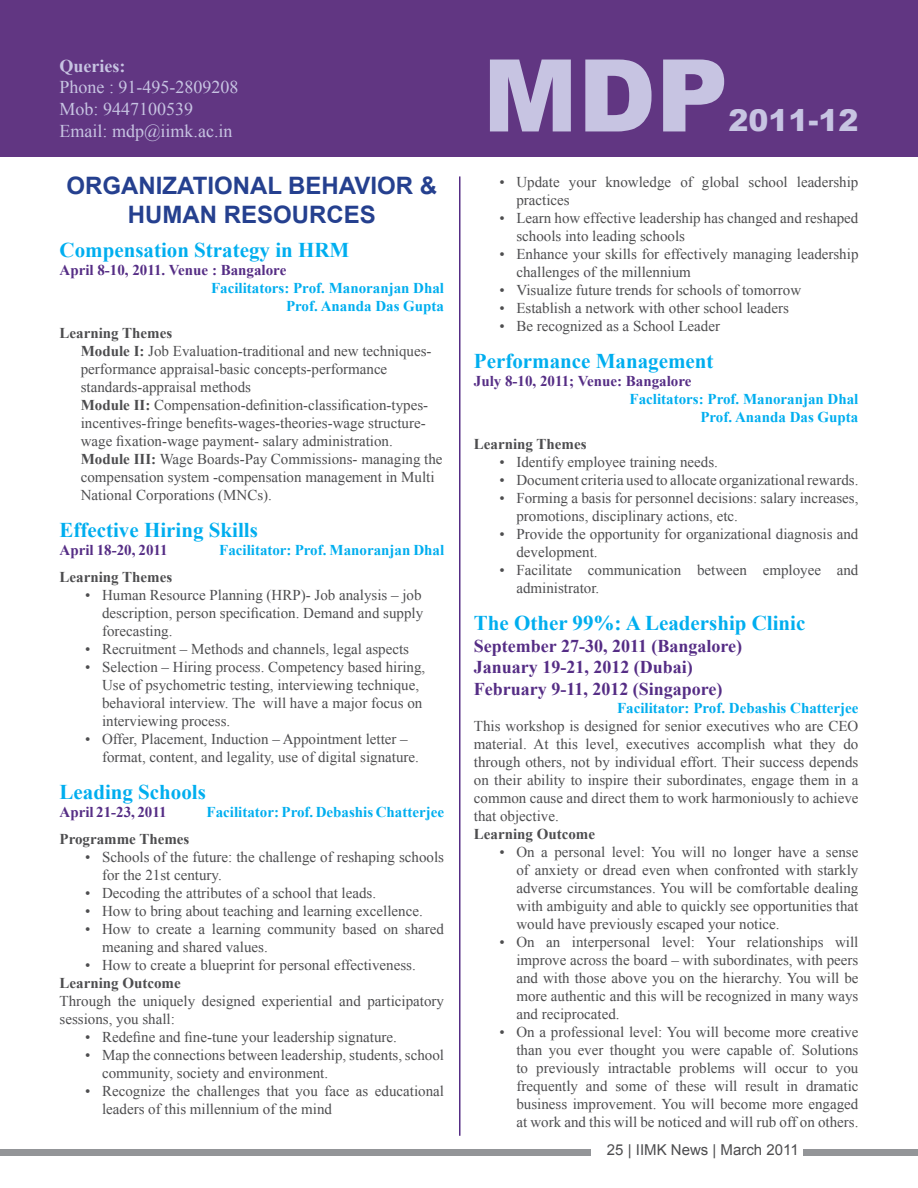
<style>
.page{position:relative;width:918px;height:1188px;background:#fff}
.page>*{position:absolute;margin:0;border:0;box-sizing:border-box;transform-origin:0 0}
.t1{font:900 100.5px "Arial";color:#c7c4e2}
.t2{font:900 30px "Arial";color:#c7c4e2}
.t3{font:700 24px "Arial";color:#25408f}
.t4{font:700 21px "Times New Roman";color:#00aeef}
.t5{font:700 18px/21.6px "Times New Roman";color:#552d85}
.t6{font:18px/21.6px "Times New Roman";color:#c7c4e2}
.t7{font:700 18px "Times New Roman";color:#c7c4e2}
.t8{font:15px/18px "Times New Roman";color:#4d4d4f}
.t9{font:700 15px/18px "Times New Roman";color:#00aeef;text-align:right}
.t10{font:700 15px "Times New Roman";color:#552d85}
.t11{font:700 15px "Times New Roman";color:#4d4d4f}
.t12{font:15px "Arial";color:#4d4d4f}
.s1{font-weight:700}
</style>
<div class="page">
<div style="left:803px;top:1149px;width:115px;height:7px;background:#939598"></div>
<div style="left:0;top:1150px;width:590px;height:6px;background:#939598"></div>
<div style="left:0;top:0;width:918px;height:157px;background:#613682"></div>
<hr style="left:459px;top:176px;width:1px;height:960px;background:#552d85">
<p class="t7" style="left:60px;top:53px;width:67px">Queries:</p>
<p class="t6" style="left:60px;top:76px;width:180px">Phone : 91-495-2809208<br>Mob: 9447100539<br>Email: mdp@iimk.ac.in</p>
<h3 class="t3" style="left:66px;top:169px;width:166px">ORGAN IZATIONAL</h3>
<h3 class="t3" style="left:288px;top:169px;width:35px">BEHAV</h3>
<h3 class="t3" style="left:370px;top:169px;width:68px">IOR &amp;</h3>
<h3 class="t3" style="left:128px;top:198px;width:164px">HUMAN RESOURCE</h3>
<h3 class="t3" style="left:360px;top:198px;width:18px">S</h3>
<h3 class="t4" style="left:60px;top:235px;width:291px">Compensation Strategy in HRM</h3>
<p class="t10" style="left:60px;top:260px;width:228px">April 8-10, 2011. Venue : Bangalore</p>
<p class="t9" style="left:211px;top:279px;width:235px">Facilitators: Prof. Manoranjan Dhal<br>Prof. Ananda Das Gupta</p>
<p class="t8" style="left:81px;top:324px;width:363px;text-indent:-21px"><span class="s1">Learning Themes<br>Module I:</span> Job Evaluation-traditional and new techniques&shy;performance appraisal-basic concepts-performance standards-appraisal methods<br><span class="s1">Module II:</span> Compensation-definition-classification-types&shy;incentives-fringe benefits-wages-theories-wage structure&shy;wage fixation-wage payment- salary administration.<br><span class="s1">Module III:</span> Wage Boards-Pay Commissions- managing the compensation system -compensation management in Multi National Corporations (MNCs).</p>
<h3 class="t4" style="left:60px;top:516px;width:200px">Effective Hiring Skills</h3>
<p class="t10" style="left:60px;top:540px;width:110px">April 18-20, 2011</p>
<p class="t9" style="left:219px;top:541px;width:227px">Facilitator: Prof. Manoranjan Dhal</p>
<p class="t11" style="left:60px;top:567px;width:114px">Learning Themes</p>
<p class="t8" style="left:102px;top:586px;width:323px;text-align:justify;text-indent:-17px">• Human Resource Planning (HRP)- Job analysis – job description, person specification. Demand and supply forecasting.</p>
<p class="t8" style="left:85px;top:640px;width:326px">• Recruitment – Methods and channels, legal aspects</p>
<p class="t8" style="left:102px;top:658px;width:325px;text-indent:-17px">• Selection – Hiring process. Competency based hiring, Use of psychometric testing, interviewing technique, behavioral interview. The will have a major focus on interviewing process.</p>
<p class="t8" style="left:102px;top:730px;width:318px;text-indent:-17px">• Offer, Placement, Induction – Appointment letter – format, content, and legality, use of digital signature.</p>
<h3 class="t4" style="left:60px;top:778px;width:148px">Leading Schools</h3>
<p class="t10" style="left:60px;top:802px;width:109px">April 21-23, 2011</p>
<p class="t9" style="left:207px;top:803px;width:239px">Facilitator: Prof. Debashis Chatterjee</p>
<p class="t11" style="left:60px;top:829px;width:131px">Programme Themes</p>
<p class="t8" style="left:102px;top:848px;width:344px;text-indent:-17px">• Schools of the future: the challenge of reshaping schools for the 21st century.</p>
<p class="t8" style="left:85px;top:884px;width:293px">• Decoding the attributes of a school that leads.</p>
<p class="t8" style="left:85px;top:902px;width:339px">• How to bring about teaching and learning excellence.</p>
<p class="t8" style="left:102px;top:920px;width:344px;text-indent:-17px">• How to create a learning community based on shared meaning and shared values.</p>
<p class="t8" style="left:85px;top:956px;width:332px">• How to create a blueprint for personal effectiveness.</p>
<p class="t11" style="left:60px;top:973px;width:123px">Learning Outcome</p>
<p class="t8" style="left:60px;top:992px;width:386px">Through the uniquely designed experiential and participatory sessions, you shall:</p>
<p class="t8" style="left:85px;top:1028px;width:313px">• Redefine and fine-tune your leadership signature.</p>
<p class="t8" style="left:102px;top:1046px;width:344px;text-indent:-17px">• Map the connections between leadership, students, school community, society and environment.</p>
<p class="t8" style="left:102px;top:1082px;width:344px;text-indent:-17px">• Recognize the challenges that you face as educational leaders of this millennium of the mind</p>
<h1 class="t1" style="left:483px;top:23px;width:236px">MDP</h1>
<h2 class="t2" style="left:728px;top:99px;width:132px">2011-12</h2>
<p class="t8" style="left:516px;top:173px;width:344px;text-indent:-17px">• Update your knowledge of global school leadership practices</p>
<p class="t8" style="left:516px;top:209px;width:344px;text-indent:-17px">• Learn how effective leadership has changed and reshaped schools into leading schools</p>
<p class="t8" style="left:516px;top:245px;width:344px;text-indent:-17px">• Enhance your skills for effectively managing leadership challenges of the millennium</p>
<p class="t8" style="left:499px;top:281px;width:303px">• Visualize future trends for schools of tomorrow</p>
<p class="t8" style="left:499px;top:299px;width:291px">• Establish a network with other school leaders</p>
<p class="t8" style="left:499px;top:317px;width:222px">• Be recognized as a School Leader</p>
<h3 class="t4" style="left:474px;top:347px;width:241px">Performance Management</h3>
<p class="t10" style="left:474px;top:371px;width:219px">July 8-10, 2011; Venue: Bangalore</p>
<p class="t9" style="left:630px;top:390px;width:230px">Faclitators: Prof. Manoranjan Dhal<br>Prof. Ananda Das Gupta</p>
<p class="t11" style="left:474px;top:434px;width:114px">Learning Themes</p>
<p class="t8" style="left:499px;top:453px;width:220px">• Identify employee training needs.</p>
<p class="t8" style="left:499px;top:471px;width:361px">• Document criteria used to allocate organizational rewards.</p>
<p class="t8" style="left:516px;top:489px;width:344px;text-indent:-17px">• Forming a basis for personnel decisions: salary increases, promotions, disciplinary actions, etc.</p>
<p class="t8" style="left:516px;top:525px;width:344px;text-indent:-17px">• Provide the opportunity for organizational diagnosis and development.</p>
<p class="t8" style="left:516px;top:561px;width:344px;text-indent:-17px">• Facilitate communication between employee and administrator.</p>
<h3 class="t4" style="left:474px;top:609px;width:333px">The Other 99%: A Leadership Clinic</h3>
<p class="t5" style="left:474px;top:635px;width:270px">September 27-30, 2011 (Bangalore)<br>January 19-21, 2012 (Dubai)<br>February 9-11, 2012 (Singapore)</p>
<p class="t9" style="left:617px;top:699px;width:243px">Facilitator: Prof. Debashis Chatterjee</p>
<p class="t8" style="left:474px;top:717px;width:386px;text-align:justify">This workshop is designed for senior executives who are CEO material. At this level, executives accomplish what they do through others, not by individual effort. Their success depends on their ability to inspire their subordinates, engage them in a common cause and direct them to work harmoniously to achieve that objective.</p>
<p class="t11" style="left:474px;top:824px;width:123px">Learning Outcome</p>
<p class="t8" style="left:516px;top:843px;width:344px;text-align:justify;text-indent:-17px">• On a personal level: You will no longer have a sense of anxiety or dread even when confronted with starkly adverse circumstances. You will be comfortable dealing with ambiguity and able to quickly see opportunities that would have previously escaped your notice.</p>
<p class="t8" style="left:516px;top:933px;width:344px;text-align:justify;text-indent:-17px">• On an interpersonal level: Your relationships will improve across the board – with subordinates, with peers and with those above you on the hierarchy. You will be more authentic and this will be recognized in many ways and reciprocated.</p>
<p class="t8" style="left:516px;top:1023px;width:344px;text-align:justify;text-indent:-17px">• On a professional level: You will become more creative than you ever thought you were capable of. Solutions to previously intractable problems will occur to you frequently and some of these will result in dramatic business improvement. You will become more engaged at work and this will be noticed and will rub off on others.</p>
<p class="t12" style="left:607px;top:1140px;width:193px">25 | IIMK News | March 2011</p>
</div>
